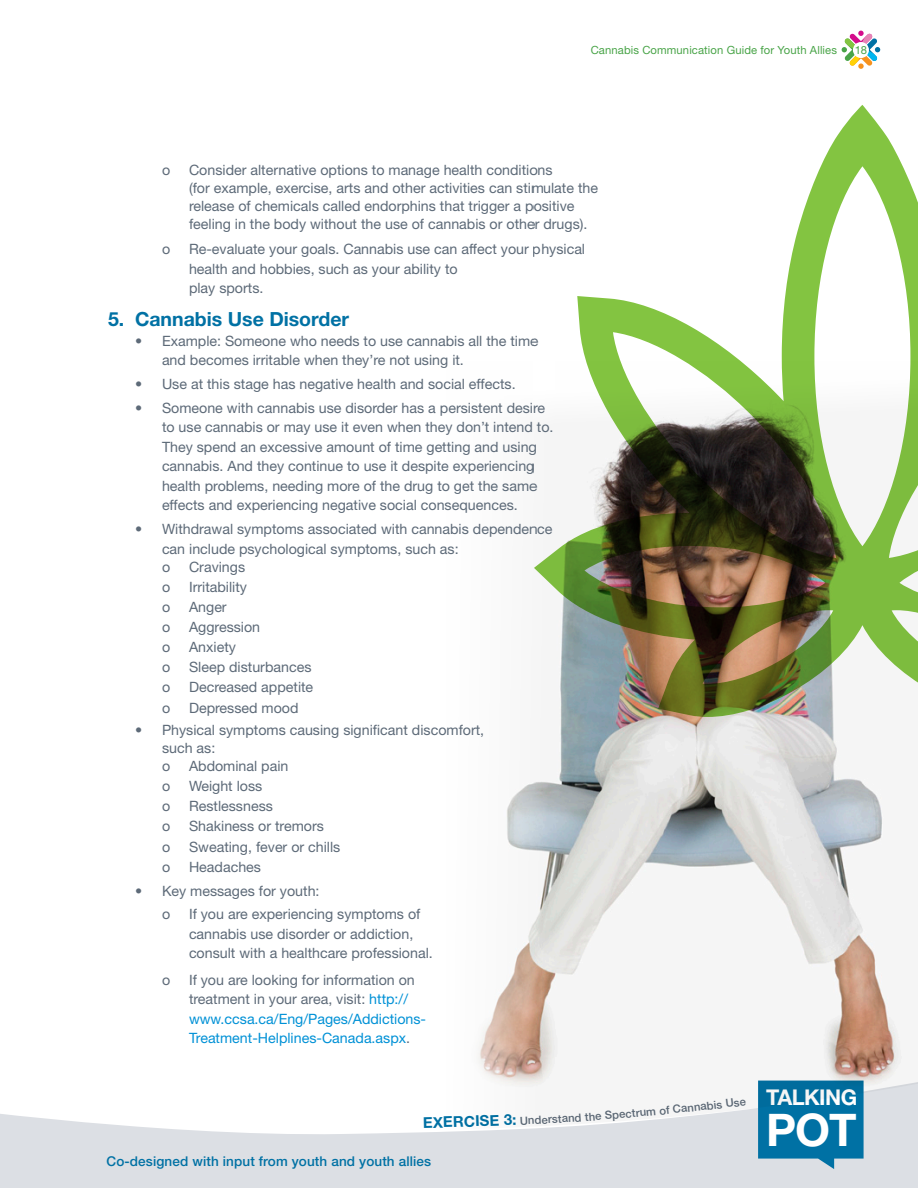
<style>
.page{position:relative;width:918px;height:1188px;background:#fff}
.page>*{position:absolute;margin:0;border:0;box-sizing:border-box;transform-origin:0 0}
.t1{font:700 45px "Helvetica Neue LT Std";color:#fff}
.t2{font:700 21.75px "Helvetica Neue LT Std";letter-spacing:-.025em;color:#fff}
.t3{font:700 19.5px "Helvetica Neue LT Std";color:#0071a4}
.t4{font:700 15px "Helvetica Neue LT Std";color:#0071a4}
.t5{font:14.25px/19.5px "Helvetica Neue LT Std";color:#5d6a78}
.t6{font:14.25px/19.5px "Helvetica Neue LT Std";color:#0091d6}
.t7{font:500 13.5px "Helvetica Neue LT Std";letter-spacing:.01em;color:#0071a4}
.t8{font:11.25px "Helvetica Neue LT Std";letter-spacing:.01em;color:#49a448}
.t9{font:500 11.25px "Helvetica Neue LT Std";color:#5d6a78}
.s1{color:#5d6a78}
.s2{font-weight:700;font-size:15px;color:#0071a4}
</style>
<div class="page">
<svg style="left:0;top:1114px;width:918px;height:74px;background:#e0e2e7"></svg>
<svg style="left:758px;top:1130px;width:106px;height:39px;background:#378cb4"></svg>
<svg style="left:842px;top:31px;width:38px;height:38px"></svg>
<div style="left:853px;top:42px;width:16px;height:16px;background:#fff;border-radius:50%"></div>
<img style="left:446px;top:717px;width:472px;height:413px">
<svg style="left:534px;top:105px;width:384px;height:612px"></svg>
<svg style="left:424px;top:1117px;width:8px;height:11px"></svg>
<svg style="left:726px;top:1099px;width:20px;height:9px"></svg>
<p class="t8" style="left:591px;top:43px;width:248px">Cannabis Communication Guide for Youth Allies</p>
<p class="t8" style="left:855px;top:43px;width:14px">18</p>
<p class="t5" style="left:162px;top:160px;width:10px">o</p>
<p class="t5" style="left:189px;top:161px;width:411px;line-height:18px">Consider alternative options to manage health conditions<br>(for example, exercise, arts and other activities can stimulate the release of chemicals called endorphins that trigger a positive feeling in the body without the use of cannabis or other drugs).</p>
<p class="t5" style="left:162px;top:239px;width:10px">o</p>
<p class="t5" style="left:189px;top:239px;width:398px">Re-evaluate your goals. Cannabis use can affect your physical health and hobbies, such as your ability to<br>play sports.</p>
<p class="t3" style="left:108px;top:307px;width:243px">5. Cannabis Use Disorder</p>
<p class="t5" style="left:162px;top:331px;width:377px;text-indent:-27px">• Example: Someone who needs to use cannabis all the time and becomes irritable when they’re not using it.</p>
<p class="t5" style="left:135px;top:374px;width:382px">• Use at this stage has negative health and social effects.</p>
<p class="t5" style="left:162px;top:398px;width:393px;text-indent:-27px">• Someone with cannabis use disorder has a persistent desire to use cannabis or may use it even when they don’t intend to.<br>They spend an excessive amount of time getting and using cannabis. And they continue to use it despite experiencing health problems, needing more of the drug to get the same effects and experiencing negative social consequences.</p>
<p class="t5" style="left:162px;top:519px;width:392px;text-indent:-27px">• Withdrawal symptoms associated with cannabis dependence can include psychological symptoms, such as:</p>
<p class="t5" style="left:162px;top:557px;width:10px">o</p>
<p class="t5" style="left:189px;top:557px;width:58px">Cravings</p>
<p class="t5" style="left:162px;top:577px;width:10px">o</p>
<p class="t5" style="left:189px;top:577px;width:60px">Irritability</p>
<p class="t5" style="left:162px;top:597px;width:10px">o</p>
<p class="t5" style="left:189px;top:597px;width:39px">Anger</p>
<p class="t5" style="left:162px;top:617px;width:10px">o</p>
<p class="t5" style="left:189px;top:617px;width:73px">Aggression</p>
<p class="t5" style="left:162px;top:637px;width:10px">o</p>
<p class="t5" style="left:189px;top:637px;width:48px">Anxiety</p>
<p class="t5" style="left:162px;top:657px;width:10px">o</p>
<p class="t5" style="left:189px;top:657px;width:124px">Sleep disturbances</p>
<p class="t5" style="left:162px;top:677px;width:10px">o</p>
<p class="t5" style="left:189px;top:677px;width:126px">Decreased appetite</p>
<p class="t5" style="left:162px;top:698px;width:10px">o</p>
<p class="t5" style="left:189px;top:698px;width:111px">Depressed mood</p>
<p class="t5" style="left:162px;top:721px;width:324px;line-height:18px;text-indent:-27px">• Physical symptoms causing significant discomfort, such as:</p>
<p class="t5" style="left:162px;top:756px;width:10px">o</p>
<p class="t5" style="left:189px;top:756px;width:101px">Abdominal pain</p>
<p class="t5" style="left:162px;top:776px;width:10px">o</p>
<p class="t5" style="left:189px;top:776px;width:75px">Weight loss</p>
<p class="t5" style="left:162px;top:796px;width:10px">o</p>
<p class="t5" style="left:189px;top:796px;width:85px">Restlessness</p>
<p class="t5" style="left:162px;top:816px;width:10px">o</p>
<p class="t5" style="left:189px;top:816px;width:136px">Shakiness or tremors</p>
<p class="t5" style="left:162px;top:837px;width:10px">o</p>
<p class="t5" style="left:189px;top:837px;width:153px">Sweating, fever or chills</p>
<p class="t5" style="left:162px;top:857px;width:10px">o</p>
<p class="t5" style="left:189px;top:857px;width:74px">Headaches</p>
<p class="t5" style="left:135px;top:881px;width:186px">• Key messages for youth:</p>
<p class="t5" style="left:162px;top:904px;width:10px">o</p>
<p class="t5" style="left:189px;top:904px;width:245px">If you are experiencing symptoms of cannabis use disorder or addiction, consult with a healthcare professional.</p>
<p class="t5" style="left:162px;top:970px;width:10px">o</p>
<p class="t6" style="left:189px;top:970px;width:239px"><span class="s1">If you are looking for information on treatment in your area, visit:</span> http:// www.ccsa.ca/Eng/Pages/Addictions-Treatment-Helplines-Canada.aspx<span class="s1">.</span></p>
<p class="t9" style="left:659px;top:1104px;width:65px;rotate:-6deg">of Cannabis</p>
<p class="t4" style="left:433px;top:1113px;width:81px;rotate:-2deg">XERCISE 3</p>
<p class="t9" style="left:512px;top:1114px;width:51px;rotate:-3deg"><span class="s2">:</span> Underst</p>
<p class="t9" style="left:561px;top:1112px;width:41px;rotate:-4deg">and the</p>
<p class="t9" style="left:604px;top:1109px;width:53px;rotate:-5deg">Spectrum</p>
<p class="t7" style="left:106px;top:1153px;width:326px">Co-designed with input from youth and youth allies</p>
<h2 class="t2" style="left:766px;top:1084px;width:92px">TALKING</h2>
<h1 class="t1" style="left:766px;top:1102px;width:92px">POT</h1>
</div>
